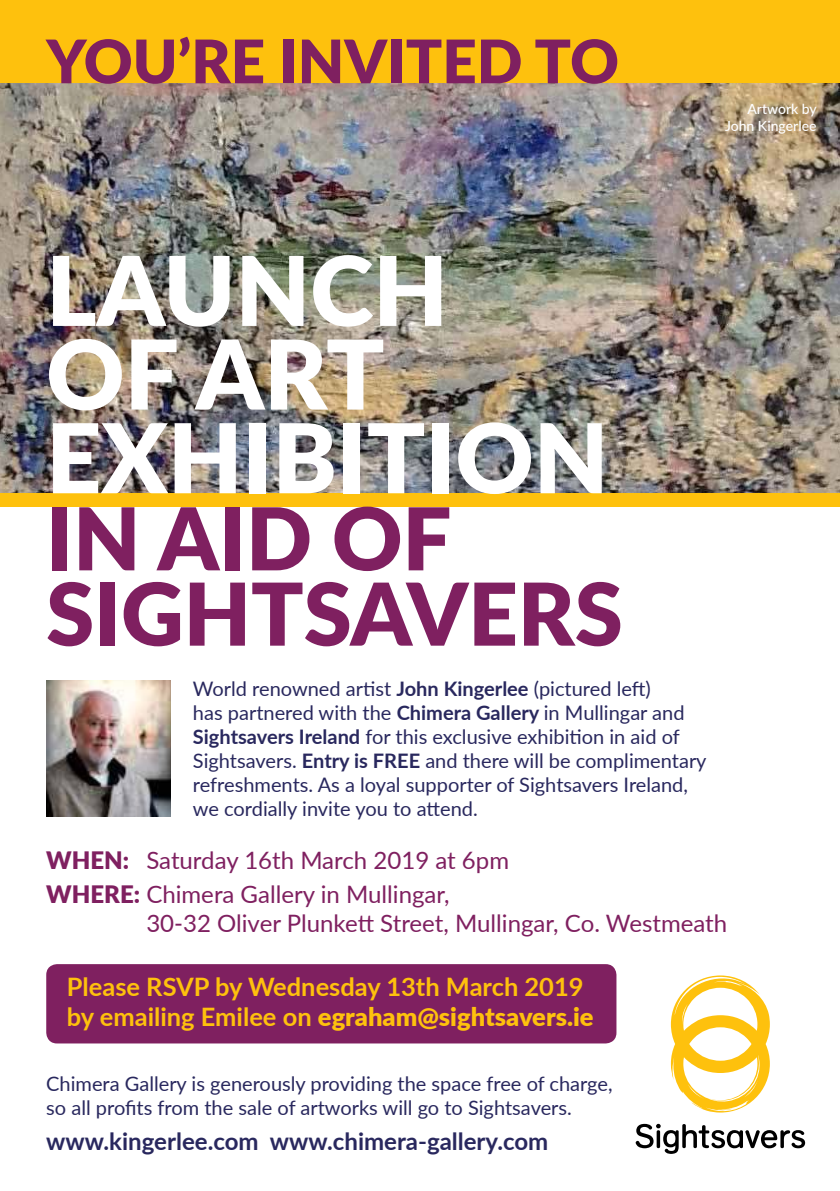
<style>
.page{position:relative;width:840px;height:1191px;background:#fff}
.page>*{position:absolute;margin:0;border:0;box-sizing:border-box;transform-origin:0 0}
.t1{font:900 96.2px/83.6px "Lato";color:#fff}
.t2{font:900 86.6px/75.2px "Lato";color:#7f2060}
.t3{font:900 60px "Lato";color:#7f2060}
.t4{font:700 25.4px/30.6px "Lato";color:#fec10d}
.t5{font:24px/34.4px "Lato";color:#7f2060}
.t6{font:700 24px "Lato";color:#29285e}
.t7{font:20px/24px "Lato";color:#29285e}
.t8{font:500 14px/16.8px "Lato";color:#fff;text-align:right}
.s1{font-weight:700}
.s2{font-weight:900}
</style>
<div class="page">
<div style="left:0;top:0;width:839px;height:507px;background:#fec10d"></div>
<img style="left:0;top:84px;width:839px;height:408px">
<div style="left:46px;top:964px;width:570px;height:79px;background:#7f2060;border-radius:11px"></div>
<img style="left:46px;top:680px;width:124px;height:136px">
<svg style="left:635px;top:1123px;width:169px;height:30px"></svg>
<svg style="left:670px;top:975px;width:99px;height:138px"></svg>
<h3 class="t3" style="left:46px;top:38px;width:574px">YOU’RE INVITED TO</h3>
<p class="t8" style="left:724px;top:102px;width:93px">Artwork by<br>John Kingerlee</p>
<h1 class="t1" style="left:46px;top:256px;width:563px">LAUNCH<br>OF ART<br>EXHIBITION</h1>
<h2 class="t2" style="left:46px;top:508px;width:577px">IN AID OF<br>SIGHTSAVERS</h2>
<p class="t7" style="left:193px;top:675px;width:515px">World renowned artist <span class="s1">John Kingerlee</span> (pictured left)<br>has partnered with the <span class="s1">Chimera Gallery</span> in Mullingar and <span class="s1">Sightsavers Ireland</span> for this exclusive exhibition in aid of Sightsavers. <span class="s1">Entry is FREE</span> and there will be complimentary refreshments. As a loyal supporter of Sightsavers Ireland, we cordially invite you to attend.</p>
<p class="t5" style="left:46px;top:841px;width:464px"><span class="s2">WHEN:</span> Saturday 16th March 2019 at 6pm<br><span class="s2">WHERE:</span> Chimera Gallery in Mullingar,</p>
<p class="t5" style="left:146px;top:905px;width:582px">30-32 Oliver Plunkett Street, Mullingar, Co. Westmeath</p>
<p class="t4" style="left:67px;top:973px;width:528px">Please RSVP by Wednesday 13th March 2019 by emailing Emilee on <span class="s2">EGRAHAM@SIGHTSAVERS.IE</span></p>
<p class="t7" style="left:46px;top:1071px;width:567px">Chimera Gallery is generously providing the space free of charge, so all profits from the sale of artworks will go to Sightsavers.</p>
<p class="t6" style="left:46px;top:1131px;width:503px">www.kingerlee.com www.chimera-gallery.com</p>
</div>
